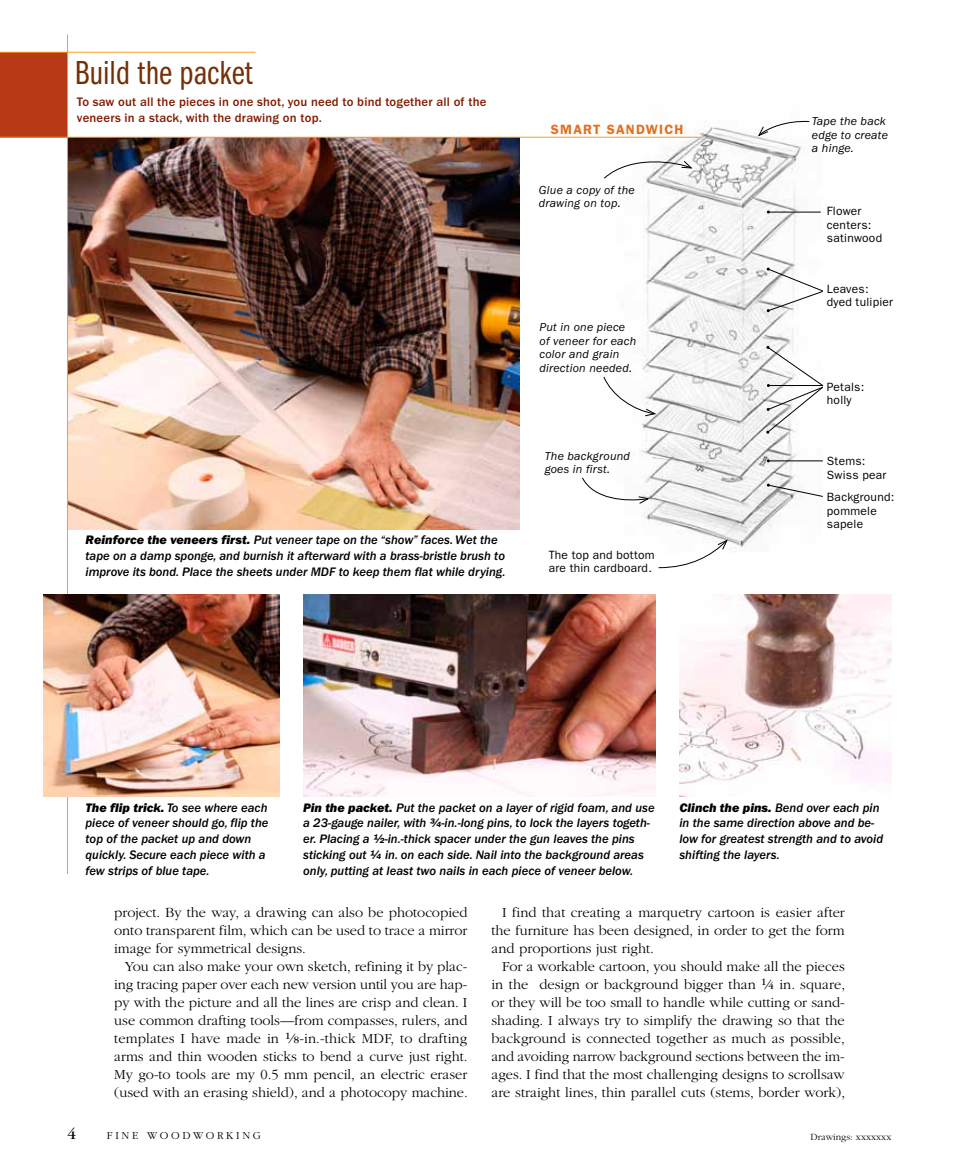
<style>
.page{position:relative;width:959px;height:1175px;background:#fff}
.page>*{position:absolute;margin:0;border:0;box-sizing:border-box;transform-origin:0 0}
.t1{font:34.5px "ITC Franklin Gothic Std Bk Cp";color:#742f06}
.t2{font:16.05px "ITC Garamond Std";color:#000}
.t3{font:300 14.4px/18px "ITC Garamond Std";color:#000;text-align:justify}
.t4{font:600 13.5px "ITC Franklin Gothic Std";letter-spacing:.09em;color:#e36f1d}
.t5{font:12.75px/15.8px "ITC Franklin Gothic Std Med It";color:#000}
.t6{font:500 12.75px/16.5px "ITC Franklin Gothic Std";letter-spacing:.015em;color:#831b00}
.t7{font:italic 12px/13.5px "ITC Franklin Gothic Std";letter-spacing:.02em;color:#000}
.t8{font:12px/13.5px "ITC Franklin Gothic Std";letter-spacing:.02em;color:#000}
.t9{font:300 11.1px "ITC Garamond Std";letter-spacing:.24em;color:#000}
.t10{font:300 9.75px "ITC Garamond Std";color:#000}
.s1{font-family:"ITC Franklin Gothic Std Hvy It"}
.s2{font-family:"ITC Franklin Gothic Std";font-weight:600;font-style:italic}
.s3{font-weight:400}
.s4{font-weight:400;font-size:10.05px}
</style>
<div class="page">
<img style="left:617px;top:126px;width:205px;height:423px">
<img style="left:68px;top:138px;width:452px;height:391px">
<img style="left:303px;top:594px;width:353px;height:203px">
<img style="left:679px;top:594px;width:212px;height:203px">
<div style="left:0;top:52px;width:68px;height:86px;background:#b83916"></div>
<hr style="left:67px;top:34px;width:1px;height:840px;background:#f99e1b">
<img style="left:43px;top:594px;width:236px;height:203px">
<hr style="left:0;top:52px;width:255px;height:1px;background:#f99e1b">
<hr style="left:0;top:137px;width:700px;height:1px;background:#f99e1b">
<svg style="left:757px;top:120px;width:53px;height:17px"></svg>
<svg style="left:604px;top:154px;width:89px;height:25px"></svg>
<svg style="left:603px;top:376px;width:54px;height:40px"></svg>
<svg style="left:582px;top:477px;width:68px;height:27px"></svg>
<svg style="left:657px;top:539px;width:71px;height:29px"></svg>
<hr style="left:768px;top:212px;width:52px;height:1px;background:#000">
<svg style="left:766px;top:346px;width:58px;height:88px"></svg>
<hr style="left:768px;top:460px;width:54px;height:1px;background:#000">
<svg style="left:766px;top:483px;width:57px;height:14px"></svg>
<svg style="left:766px;top:268px;width:57px;height:44px"></svg>
<h1 class="t1" style="left:75px;top:53px;width:180px">Build the packet</h1>
<p class="t6" style="left:77px;top:93px;width:411px">To saw out all the pieces in one shot, you need to bind together all of the veneers in a stack, with the drawing on top.</p>
<p class="t4" style="left:551px;top:122px;width:134px">SMART SANDWICH</p>
<p class="t7" style="left:539px;top:183px;width:97px">Glue a copy of the drawing on top.</p>
<p class="t5" style="left:86px;top:532px;width:421px"><span class="s1">Reinforce the veneers first.</span> Put veneer tape on the “show” faces. Wet the tape on a damp sponge, and burnish it afterward with a brass-bristle brush to improve its bond. Place the sheets under MDF to keep them flat while drying.</p>
<p class="t7" style="left:539px;top:321px;width:98px">Put in one piece of veneer for each color and grain direction needed.</p>
<p class="t7" style="left:544px;top:449px;width:87px">The background goes in first.</p>
<p class="t8" style="left:548px;top:548px;width:107px">The top and bottom are thin cardboard.</p>
<p class="t7" style="left:812px;top:115px;width:78px">Tape the back edge to create a hinge.</p>
<p class="t8" style="left:826px;top:205px;width:57px">Flower centers: satinwood</p>
<p class="t8" style="left:826px;top:282px;width:68px">Leaves: dyed tulipier</p>
<p class="t8" style="left:826px;top:380px;width:39px">Petals: holly</p>
<p class="t8" style="left:826px;top:454px;width:61px">Stems:<br>Swiss pear</p>
<p class="t8" style="left:826px;top:490px;width:69px">Background: pommele sapele</p>
<p class="t5" style="left:86px;top:799px;width:184px"><span class="s1">The flip trick.</span> To see where each piece of veneer should go, flip the top of the packet up and down quickly. Secure each piece with a few strips of blue tape.</p>
<p class="t5" style="left:303px;top:799px;width:353px"><span class="s1">Pin the packet.</span> Put the packet on a layer of rigid foam, and use a 23-gauge nailer, with <span class="s2">3/4</span>-in.-long pins, to lock the layers togeth&shy;er. Placing a <span class="s2">1/2</span>-in.-thick spacer under the gun leaves the pins sticking out <span class="s2">1/4</span> in. on each side. Nail into the background areas only, putting at least two nails in each piece of veneer below.</p>
<p class="t5" style="left:679px;top:799px;width:205px"><span class="s1">Clinch the pins.</span> Bend over each pin in the same direction above and be&shy;low for greatest strength and to avoid shifting the layers.</p>
<p class="t3" style="left:114px;top:903px;width:355px">project. By the way, a drawing can also be photocopied onto transparent film, which can be used to trace a mirror image for symmetrical designs.</p>
<p class="t3" style="left:114px;top:957px;width:355px;text-indent:10px">You can also make your own sketch, refining it by plac&shy;ing tracing paper over each new version until you are hap&shy;py with the picture and all the lines are crisp and clean. I use common drafting tools—from compasses, rulers, and templates I have made in <sup>1</sup><span class="s3">⁄</span><span class="s4">8</span>-in.-thick MDF, to drafting arms and thin wooden sticks to bend a curve just right.<br>My go-to tools are my 0.5 mm pencil, an electric eraser (used with an erasing shield), and a photocopy machine.</p>
<p class="t3" style="left:491px;top:903px;width:355px;text-indent:10px">I find that creating a marquetry cartoon is easier after the furniture has been designed, in order to get the form and proportions just right.</p>
<p class="t3" style="left:491px;top:957px;width:355px;text-indent:10px">For a workable cartoon, you should make all the pieces in the design or background bigger than <sup>1</sup><span class="s3">⁄</span><span class="s4">4</span> in. square, or they will be too small to handle while cutting or sand&shy;shading. I always try to simplify the drawing so that the background is connected together as much as possible, and avoiding narrow background sections between the im&shy;ages. I find that the most challenging designs to scrollsaw are straight lines, thin parallel cuts (stems, border work),</p>
<p class="t2" style="left:68px;top:1124px;width:10px">4</p>
<p class="t9" style="left:107px;top:1129px;width:155px">FINE woodw or kin g</p>
<p class="t10" style="left:810px;top:1131px;width:82px">Drawings: xxxxxxx</p>
</div>
